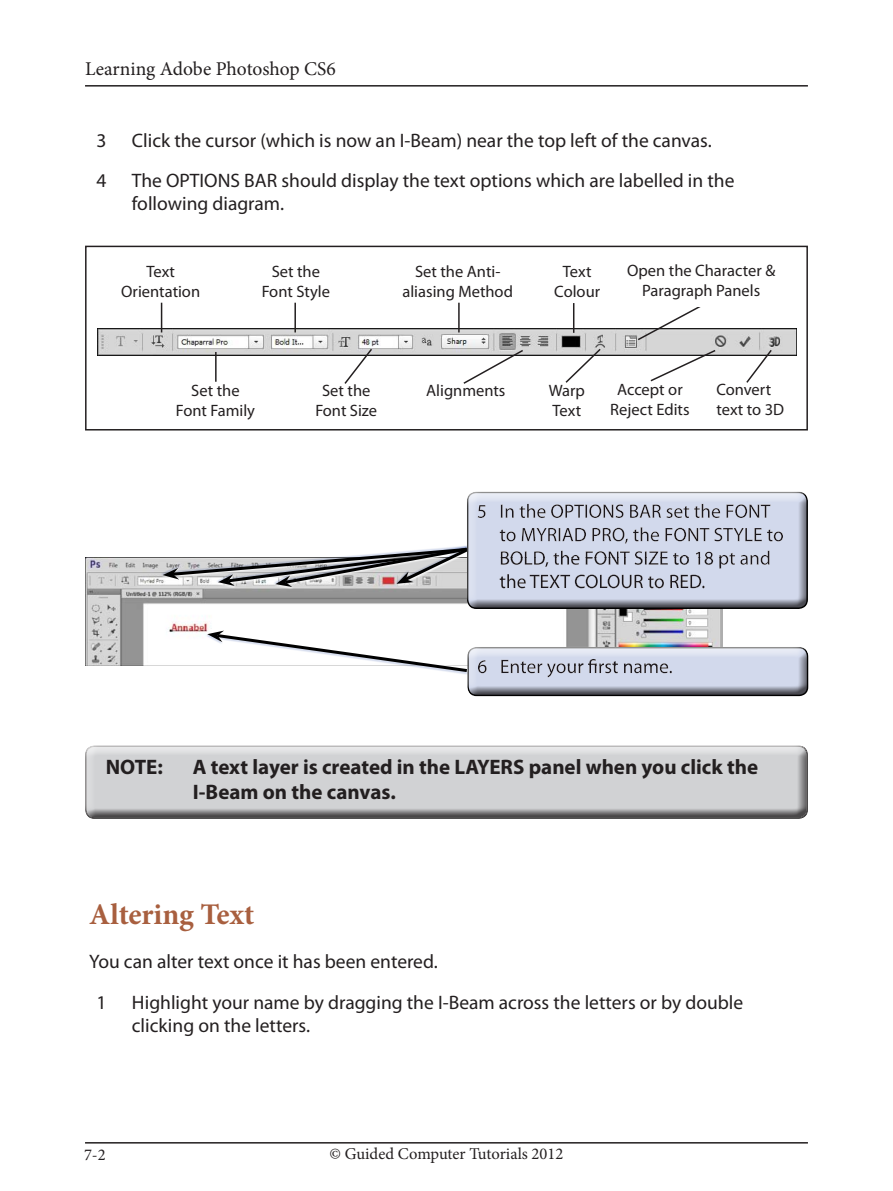
<style>
.page{position:relative;width:893px;height:1191px;background:#fff}
.page>*{position:absolute;margin:0;border:0;box-sizing:border-box;transform-origin:0 0}
.Sub-Head{font:700 30px "Minion Pro";letter-spacing:-.005em;color:#a85f3f}
.NB_normal{font:700 21px/25.2px "Myriad Pro";color:#231f20}
.Body{font:19.5px/23.4px "Myriad Pro";color:#231f20}
.Paragraph{font:19.5px "Myriad Pro";color:#231f20}
.Body-2{font:19.5px "Minion Pro";letter-spacing:-.005em;color:#231f20}
.Paragraph-2{font:16.5px/19.8px "Myriad Pro";color:#231f20;text-align:center}
.Body-3{font:16.5px "Minion Pro";color:#231f20}
</style>
<div class="page">
<hr style="left:85px;top:1142px;width:723px;height:1px;background:#231f20">
<hr style="left:85px;top:85px;width:723px;height:2px;background:#231f20">
<div style="left:85px;top:246px;width:723px;height:184px;border:2px solid #231f20"></div>
<div style="left:85px;top:743px;width:723px;height:69px;background:#fff;opacity:.75"></div>
<div style="left:85px;top:746px;width:723px;height:74px;background:#231f20;opacity:.75"></div>
<img style="left:85px;top:558px;width:638px;height:107px">
<img style="left:98px;top:328px;width:698px;height:27px">
<svg style="left:161px;top:303px;width:1px;height:29px"></svg>
<hr style="left:294px;top:303px;width:2px;height:29px;background:#231f20">
<hr style="left:458px;top:303px;width:2px;height:29px;background:#231f20">
<svg style="left:636px;top:307px;width:75px;height:35px"></svg>
<hr style="left:215px;top:352px;width:2px;height:30px;background:#231f20">
<hr style="left:573px;top:303px;width:1px;height:30px;background:#231f20">
<svg style="left:649px;top:348px;width:68px;height:34px"></svg>
<svg style="left:745px;top:348px;width:28px;height:35px"></svg>
<svg style="left:564px;top:347px;width:38px;height:36px"></svg>
<svg style="left:462px;top:348px;width:63px;height:36px"></svg>
<svg style="left:343px;top:347px;width:31px;height:37px"></svg>
<div style="left:206px;top:628px;width:263px;height:44px;background:#fff"></div>
<svg style="left:163px;top:545px;width:303px;height:63px"></svg>
<div style="left:466px;top:490px;width:342px;height:113px;background:#fff;opacity:.75"></div>
<div style="left:466px;top:493px;width:342px;height:117px;background:#231f20;opacity:.75"></div>
<svg style="left:207px;top:630px;width:516px;height:45px"></svg>
<div style="left:467px;top:644px;width:342px;height:46px;background:#fff;opacity:.75"></div>
<div style="left:467px;top:648px;width:342px;height:49px;background:#231f20;opacity:.75"></div>
<p class="Body-2" style="left:85px;top:56px;width:252px">Learning Adobe Photoshop CS6</p>
<p class="Body" style="left:96px;top:128px;width:12px">3</p>
<p class="Body" style="left:132px;top:128px;width:581px">Click the cursor (which is now an I-Beam) near the top left of the canvas.</p>
<p class="Body" style="left:96px;top:168px;width:12px">4</p>
<p class="Body" style="left:132px;top:168px;width:604px">The OPTIONS BAR should display the text options which are labelled in the following diagram.</p>
<p class="Paragraph-2" style="left:121px;top:261px;width:80px">Text<br>Orientation</p>
<p class="Paragraph-2" style="left:262px;top:261px;width:70px">Set the<br>Font Style</p>
<p class="Paragraph-2" style="left:402px;top:261px;width:112px">Set the Anti&shy;aliasing Method</p>
<p class="Paragraph-2" style="left:176px;top:380px;width:81px">Set the<br>Font Family</p>
<p class="Paragraph-2" style="left:315px;top:380px;width:63px">Set the<br>Font Size</p>
<p class="Paragraph-2" style="left:426px;top:380px;width:81px">Alignments</p>
<p class="Paragraph-2" style="left:554px;top:261px;width:47px">Text<br>Colour</p>
<p class="Paragraph-2" style="left:627px;top:261px;width:150px">Open the Character &amp;<br>Paragraph Panels</p>
<p class="Paragraph-2" style="left:549px;top:380px;width:38px;text-align:left">Warp<br>Text</p>
<p class="Paragraph-2" style="left:610px;top:379px;width:81px">Accept or<br>Reject Edits</p>
<p class="Paragraph-2" style="left:716px;top:379px;width:69px;text-align:left">Convert text to 3D</p>
<p class="NB_normal" style="left:106px;top:753px;width:59px">NOTE:</p>
<p class="NB_normal" style="left:193px;top:753px;width:567px">A text layer is created in the LAYERS panel when you click the<br>I-Beam on the canvas.</p>
<p class="Sub-Head" style="left:89px;top:893px;width:166px">Altering Text</p>
<p class="Paragraph" style="left:89px;top:949px;width:350px">You can alter text once it has been entered.</p>
<p class="Body" style="left:96px;top:990px;width:12px">1</p>
<p class="Body" style="left:132px;top:990px;width:613px">Highlight your name by dragging the I-Beam across the letters or by double clicking on the letters.</p>
<p class="Body-3" style="left:84px;top:1143px;width:23px">7-2</p>
<p class="Body-3" style="left:330px;top:1143px;width:235px">© Guided Computer Tutorials 2012</p>
</div>
